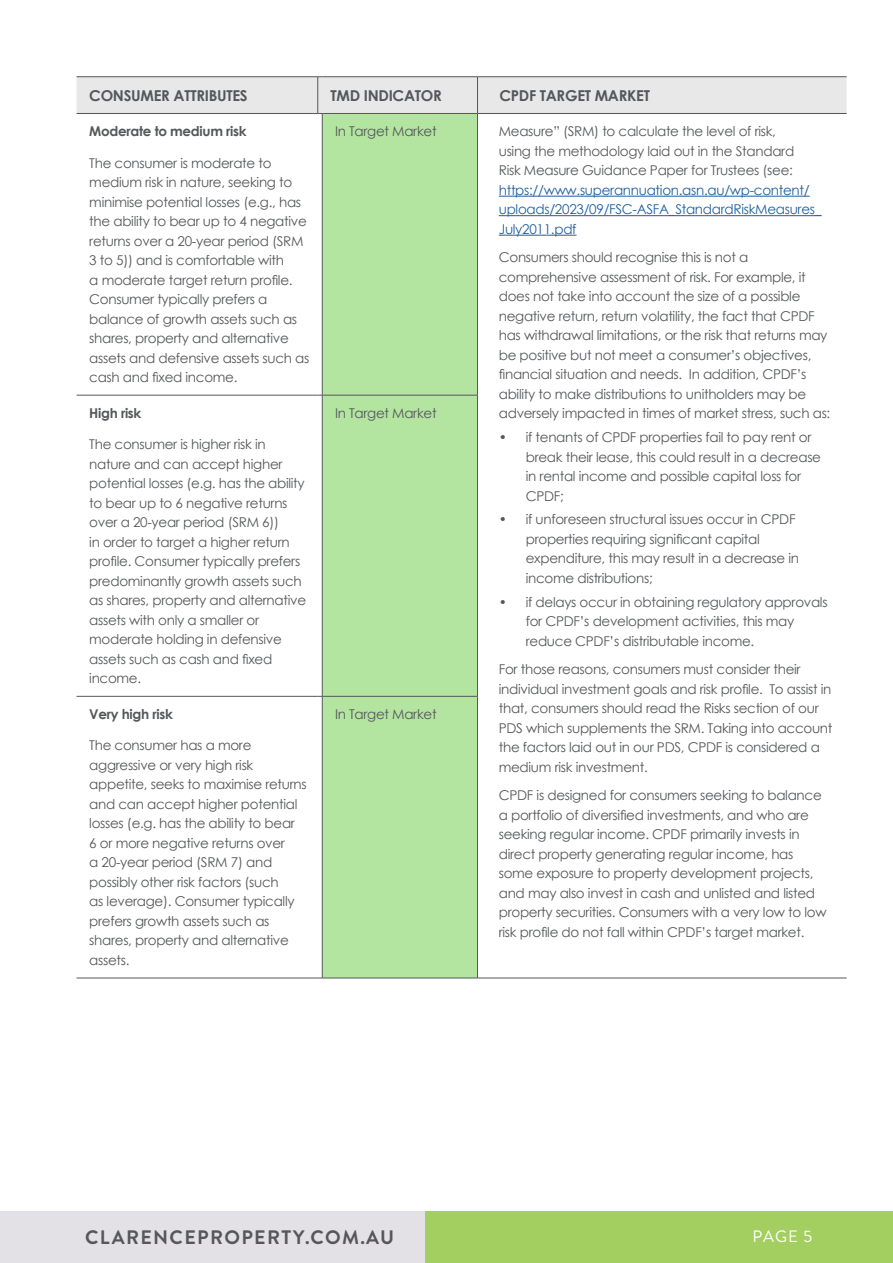
<style>
.page{position:relative;width:893px;height:1263px;background:#fff}
.page>*{position:absolute;margin:0;border:0;box-sizing:border-box;transform-origin:0 0}
.t1{font:700 19.5px "Brandon Grotesque";letter-spacing:.07em;color:#55575a}
.t2{font:16.5px "Brandon Grotesque";color:#fff}
.t3{font:700 15px "Century Gothic";letter-spacing:-.02em;color:#55575a}
.t4{font:13.5px/19.5px "Century Gothic";letter-spacing:-.02em;color:#55575a}
.t5{font:13.5px/19.5px "Century Gothic";letter-spacing:-.02em;color:#215e9e}
.t6{font:700 13.5px "Century Gothic";letter-spacing:-.02em;color:#55575a}
</style>
<div class="page">
<div style="left:0;top:1212px;width:425px;height:51px;background:#e4e1e6"></div>
<div style="left:425px;top:1212px;width:468px;height:51px;background:#a2cf5f"></div>
<div style="left:323px;top:114px;width:154px;height:864px;background:#b3e5a1"></div>
<div style="left:77px;top:76px;width:770px;height:38px;background:#e8e8e8"></div>
<hr style="left:322px;top:113px;width:155px;height:1px;background:#55575a">
<hr style="left:477px;top:113px;width:370px;height:1px;background:#55575a">
<hr style="left:322px;top:114px;width:1px;height:281px;background:#55575a">
<hr style="left:477px;top:114px;width:1px;height:281px;background:#55575a">
<hr style="left:77px;top:395px;width:241px;height:1px;background:#55575a">
<hr style="left:322px;top:395px;width:156px;height:1px;background:#55575a">
<hr style="left:322px;top:395px;width:1px;height:301px;background:#55575a">
<hr style="left:477px;top:395px;width:1px;height:301px;background:#55575a">
<hr style="left:77px;top:696px;width:241px;height:1px;background:#55575a">
<hr style="left:322px;top:696px;width:156px;height:1px;background:#55575a">
<hr style="left:322px;top:696px;width:1px;height:282px;background:#55575a">
<hr style="left:477px;top:696px;width:1px;height:282px;background:#55575a">
<hr style="left:77px;top:978px;width:241px;height:1px;background:#55575a">
<hr style="left:322px;top:978px;width:155px;height:1px;background:#55575a">
<hr style="left:477px;top:978px;width:370px;height:1px;background:#55575a">
<hr style="left:499px;top:196px;width:311px;height:1px;background:#215e9e">
<hr style="left:499px;top:215px;width:322px;height:1px;background:#215e9e">
<hr style="left:499px;top:235px;width:77px;height:1px;background:#215e9e">
<p class="t3" style="left:89px;top:84px;width:160px">CONSUMER ATTRIBUTES</p>
<p class="t3" style="left:330px;top:84px;width:113px">TMD INDICATOR</p>
<p class="t3" style="left:499px;top:84px;width:152px">CPDF TARGET MARKET</p>
<p class="t6" style="left:89px;top:121px;width:159px">Moderate to medium risk</p>
<p class="t4" style="left:89px;top:153px;width:222px">The consumer is moderate to medium risk in nature, seeking to minimise potential losses (e.g., has the ability to bear up to 4 negative returns over a 20-year period (SRM<br>3 to 5)) and is comfortable with<br>a moderate target return profile.<br>Consumer typically prefers a balance of growth assets such as shares, property and alternative assets and defensive assets such as cash and fixed income.</p>
<p class="t4" style="left:335px;top:121px;width:103px">In Target Market</p>
<p class="t4" style="left:499px;top:122px;width:297px">Measure” (SRM) to calculate the level of risk, using the methodology laid out in the Standard<br>Risk Measure Guidance Paper for Trustees (see:</p>
<p class="t5" style="left:499px;top:180px;width:324px">https://www.superannuation.asn.au/wp-content/ uploads/2023/09/FSC-ASFA_StandardRiskMeasures_<br>July2011.pdf</p>
<p class="t4" style="left:499px;top:247px;width:333px">Consumers should recognise this is not a comprehensive assessment of risk. For example, it does not take into account the size of a possible negative return, return volatility, the fact that CPDF has withdrawal limitations, or the risk that returns may be positive but not meet a consumer’s objectives, financial situation and needs. In addition, CPDF’s ability to make distributions to unitholders may be adversely impacted in times of market stress, such as:</p>
<p class="t4" style="left:526px;top:427px;width:297px;text-indent:-27px">• if tenants of CPDF properties fail to pay rent or break their lease, this could result in a decrease in rental income and possible capital loss for CPDF;</p>
<p class="t4" style="left:526px;top:509px;width:275px;text-indent:-27px">• if unforeseen structural issues occur in CPDF properties requiring significant capital expenditure, this may result in a decrease in income distributions;</p>
<p class="t4" style="left:526px;top:592px;width:303px;text-indent:-27px">• if delays occur in obtaining regulatory approvals for CPDF’s development activities, this may reduce CPDF’s distributable income.</p>
<p class="t4" style="left:499px;top:659px;width:335px">For those reasons, consumers must consider their individual investment goals and risk profile. To assist in that, consumers should read the Risks section of our PDS which supplements the SRM. Taking into account the factors laid out in our PDS, CPDF is considered a medium risk investment.</p>
<p class="t4" style="left:499px;top:785px;width:329px">CPDF is designed for consumers seeking to balance a portfolio of diversified investments, and who are seeking regular income. CPDF primarily invests in direct property generating regular income, has some exposure to property development projects, and may also invest in cash and unlisted and listed property securities. Consumers with a very low to low risk profile do not fall within CPDF’s target market.</p>
<p class="t4" style="left:335px;top:403px;width:103px">In Target Market</p>
<p class="t6" style="left:89px;top:403px;width:54px">High risk</p>
<p class="t4" style="left:89px;top:434px;width:218px">The consumer is higher risk in nature and can accept higher potential losses (e.g. has the ability to bear up to 6 negative returns over a 20-year period (SRM 6))<br>in order to target a higher return profile. Consumer typically prefers predominantly growth assets such as shares, property and alternative assets with only a smaller or moderate holding in defensive assets such as cash and fixed income.</p>
<p class="t4" style="left:335px;top:704px;width:103px">In Target Market</p>
<p class="t6" style="left:89px;top:704px;width:85px">Very high risk</p>
<p class="t4" style="left:89px;top:735px;width:219px">The consumer has a more aggressive or very high risk appetite, seeks to maximise returns and can accept higher potential losses (e.g. has the ability to bear<br>6 or more negative returns over<br>a 20-year period (SRM 7) and possibly other risk factors (such<br>as leverage). Consumer typically prefers growth assets such as shares, property and alternative assets.</p>
<h1 class="t1" style="left:85px;top:1223px;width:311px">CLARENCEPROPERTY.COM.AU</h1>
<p class="t2" style="left:752px;top:1225px;width:61px">PAGE 5</p>
</div>
